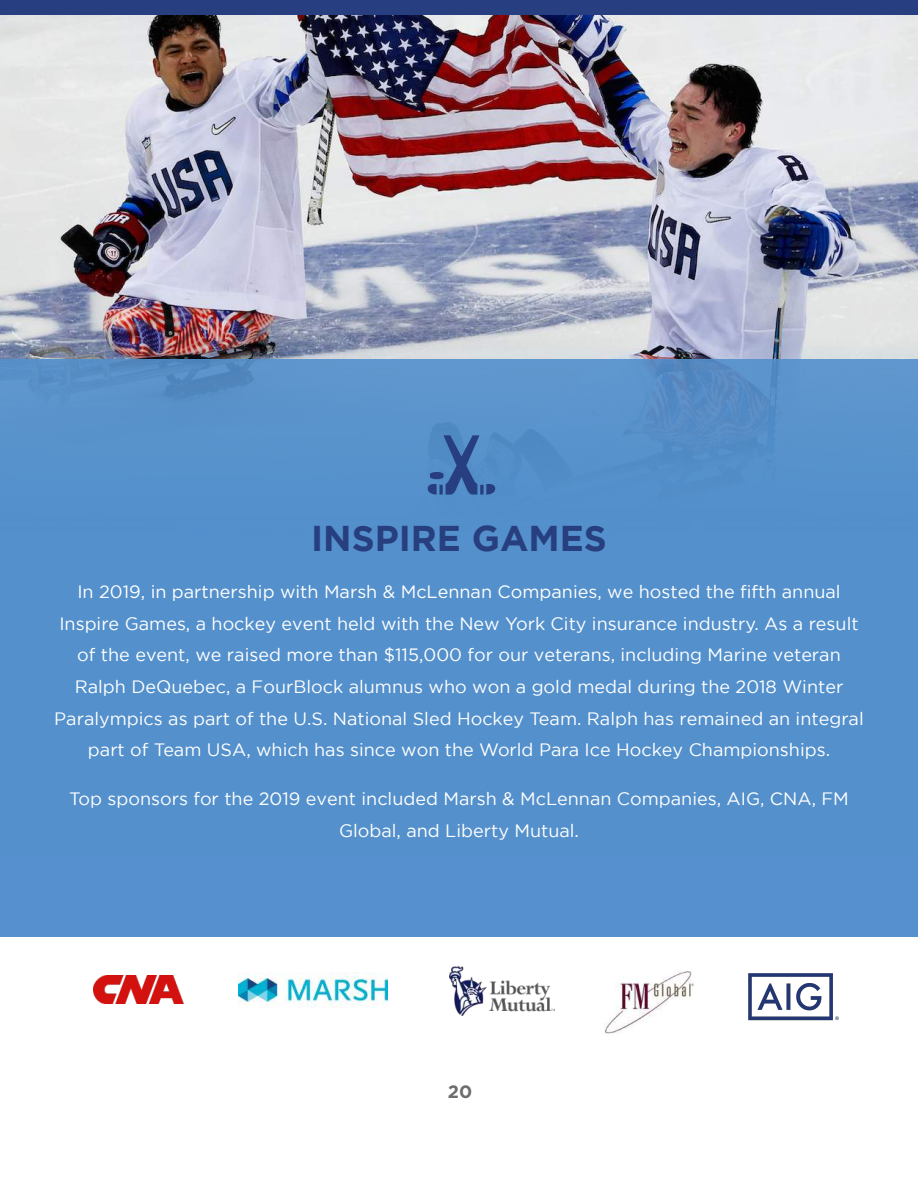
<style>
.page{position:relative;width:918px;height:1188px;background:#fff}
.page>*{position:absolute;margin:0;border:0;box-sizing:border-box;transform-origin:0 0}
.t1{font:700 35.85px "Gotham";color:#283f7f}
.t2{font:17.85px/31.5px "Gotham";color:#fff;text-align:center}
.t3{font:700 17.85px "Gotham";color:#6d6d6d}
</style>
<div class="page">
<div style="left:0;top:0;width:918px;height:26px;background:#273f80"></div>
<img style="left:0;top:15px;width:918px;height:921px">
<img style="left:605px;top:971px;width:90px;height:63px">
<div style="left:0;top:359px;width:918px;height:499px;background:#5390cc"></div>
<svg style="left:427px;top:435px;width:70px;height:60px"></svg>
<img style="left:93px;top:976px;width:90px;height:28px">
<img style="left:449px;top:967px;width:105px;height:49px">
<img style="left:239px;top:973px;width:149px;height:34px">
<img style="left:748px;top:974px;width:90px;height:46px">
<h1 class="t1" style="left:311px;top:517px;width:297px">INSPIRE GAMES</h1>
<p class="t2" style="left:54px;top:576px;width:811px">In 2019, in partnership with Marsh &amp; McLennan Companies, we hosted the fifth annual Inspire Games, a hockey event held with the New York City insurance industry. As a result of the event, we raised more than $115,000 for our veterans, including Marine veteran Ralph DeQuebec, a FourBlock alumnus who won a gold medal during the 2018 Winter Paralympics as part of the U.S. National Sled Hockey Team. Ralph has remained an integral part of Team USA, which has since won the World Para Ice Hockey Championships.</p>
<p class="t2" style="left:69px;top:783px;width:781px">Top sponsors for the 2019 event included Marsh &amp; McLennan Companies, AIG, CNA, FM<br>Global, and Liberty Mutual.</p>
<p class="t3" style="left:448px;top:1080px;width:26px">20</p>
</div>
